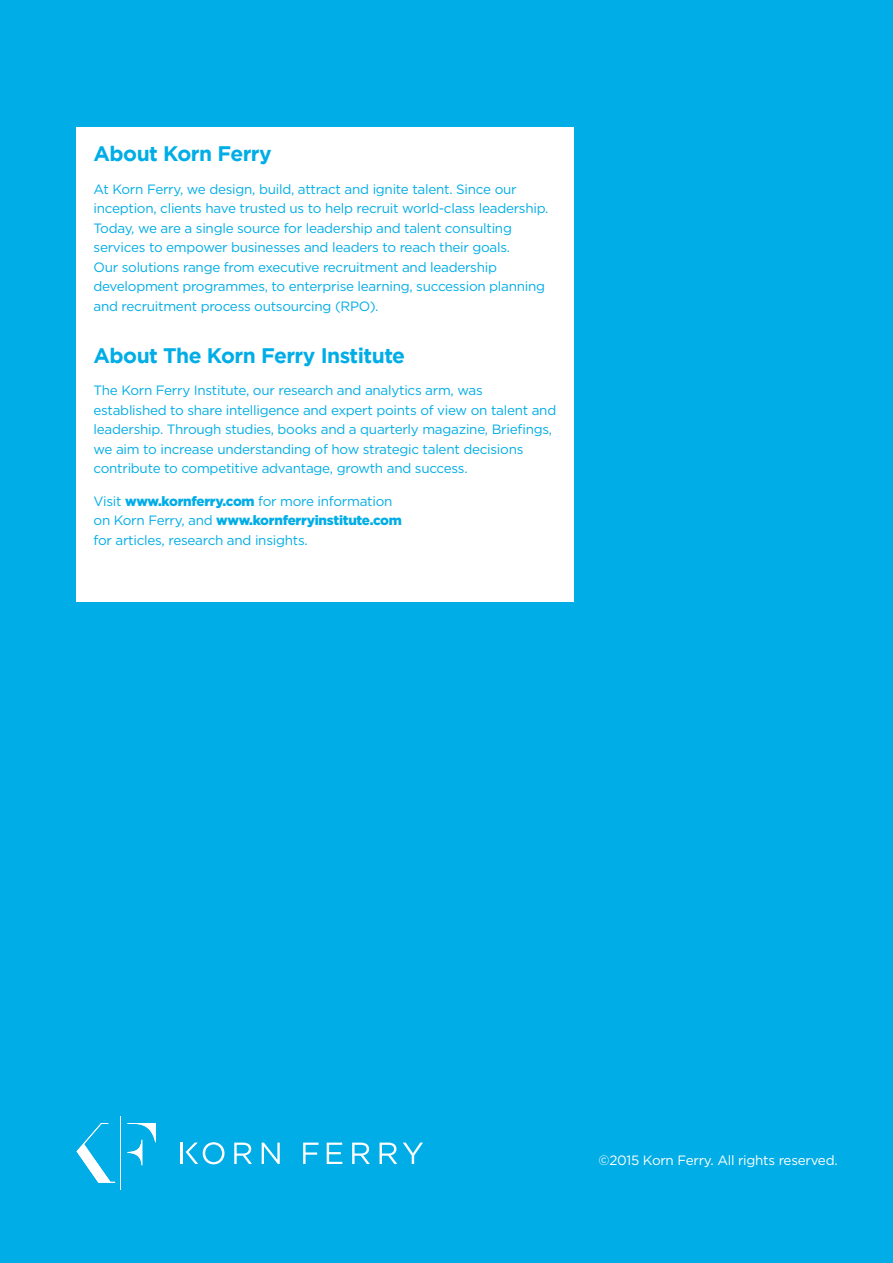
<style>
.page{position:relative;width:893px;height:1263px;background:#00ade6}
.page>*{position:absolute;margin:0;border:0;box-sizing:border-box;transform-origin:0 0}
.t1{font:700 21px "Gotham";letter-spacing:-.025em;color:#00ade6}
.t2{font:13.5px/19.5px "Gotham";letter-spacing:-.02em;color:#00ade6}
.t3{font:13.5px "Gotham";letter-spacing:-.02em;color:#fff}
.s1{font-weight:900}
</style>
<div class="page">
<div style="left:77px;top:128px;width:497px;height:474px;background:#fff"></div>
<svg style="left:262px;top:1142px;width:18px;height:22px"></svg>
<svg style="left:303px;top:1142px;width:16px;height:22px"></svg>
<svg style="left:327px;top:1142px;width:15px;height:22px"></svg>
<svg style="left:403px;top:1142px;width:20px;height:22px"></svg>
<svg style="left:352px;top:1142px;width:18px;height:22px"></svg>
<svg style="left:380px;top:1142px;width:17px;height:22px"></svg>
<svg style="left:234px;top:1142px;width:18px;height:22px"></svg>
<hr style="left:180px;top:1142px;width:2px;height:22px;background:#fff">
<svg style="left:186px;top:1142px;width:38px;height:22px"></svg>
<svg style="left:77px;top:1123px;width:38px;height:60px"></svg>
<svg style="left:128px;top:1123px;width:28px;height:42px"></svg>
<hr style="left:120px;top:1116px;width:1px;height:73px;background:#fff">
<h1 class="t1" style="left:94px;top:140px;width:180px">About Korn Ferry</h1>
<p class="t2" style="left:94px;top:179px;width:457px">At Korn Ferry, we design, build, attract and ignite talent. Since our inception, clients have trusted us to help recruit world-class leadership.<br>Today, we are a single source for leadership and talent consulting services to empower businesses and leaders to reach their goals.<br>Our solutions range from executive recruitment and leadership development programmes, to enterprise learning, succession planning and recruitment process outsourcing (RPO).</p>
<h1 class="t1" style="left:94px;top:342px;width:313px">About The Korn Ferry Institute</h1>
<p class="t2" style="left:94px;top:381px;width:464px">The Korn Ferry Institute, our research and analytics arm, was established to share intelligence and expert points of view on talent and leadership. Through studies, books and a quarterly magazine, Briefings, we aim to increase understanding of how strategic talent decisions contribute to competitive advantage, growth and success.</p>
<p class="t2" style="left:94px;top:491px;width:310px">Visit <span class="s1">www.kornferry.com</span> for more information on Korn Ferry, and <span class="s1">www.kornferryinstitute.com </span>for articles, research and insights.</p>
<p class="t3" style="left:599px;top:1152px;width:241px">©2015 Korn Ferry. All rights reserved.</p>
</div>
